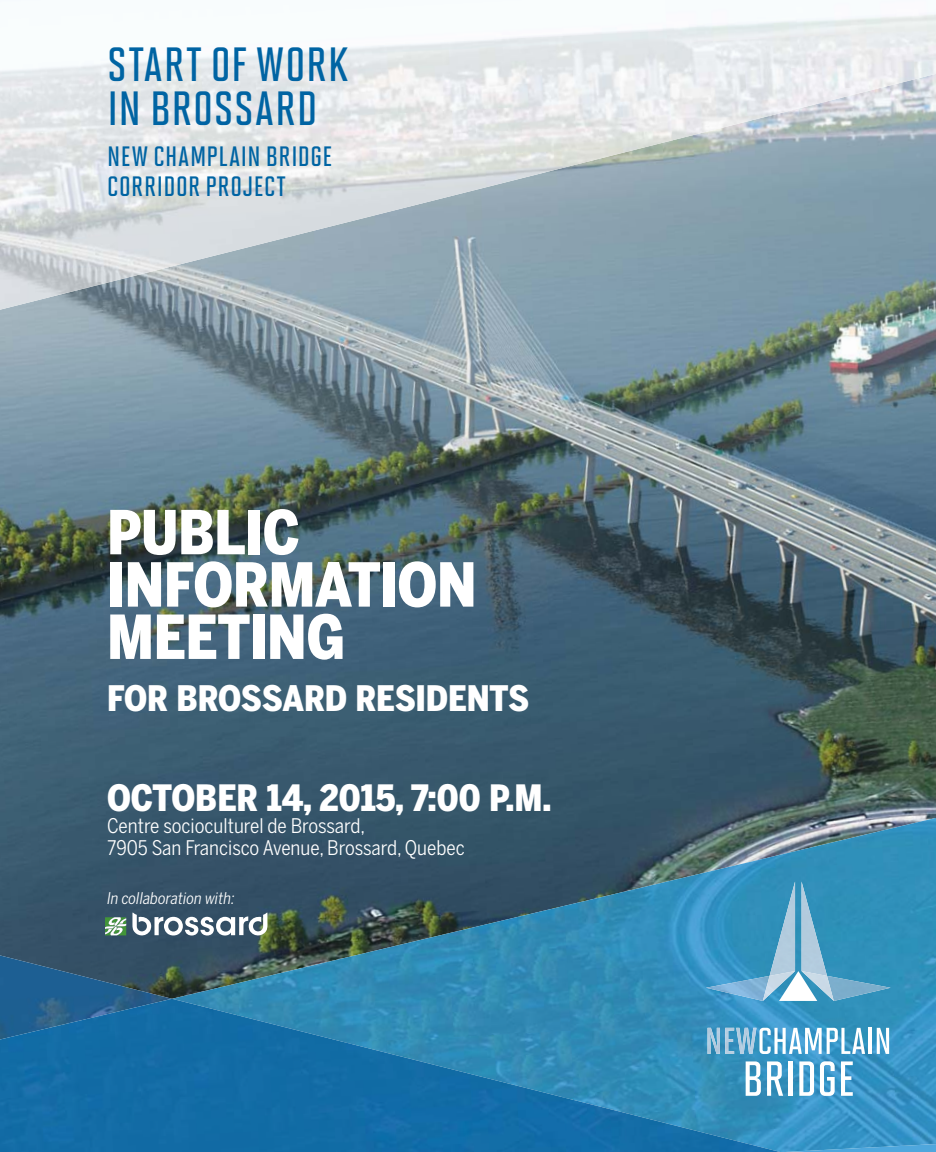
<style>
.page{position:relative;width:936px;height:1152px;background:#fff}
.page>*{position:absolute;margin:0;border:0;box-sizing:border-box;transform-origin:0 0}
.t1{font:900 60px/52.4px "Benton Sans Cond";letter-spacing:-.01em;color:#fff}
.t2{font:600 48px/44px "Solano Gothic MVB";letter-spacing:.02em;color:#0064a3}
.t3{font:900 36px "Benton Sans Cond";color:#fff}
.t4{font:900 34.8px "Benton Sans Cond";letter-spacing:-.01em;color:#fff}
.t5{font:600 28px/29.6px "Solano Gothic MVB";letter-spacing:.025em;color:#0064a3}
.t6{font:20px/22px "Benton Sans Cond";color:#fff}
.t7{font:italic 16px "Benton Sans Cond";color:#fff}
</style>
<div class="page">
<img style="left:0;top:327px;width:936px;height:515px">
<img style="left:559px;top:813px;width:377px;height:29px">
<svg style="left:0;top:842px;width:936px;height:310px;background:#35718e"></svg>
<img style="left:0;top:955px;width:172px;height:44px">
<svg style="left:781px;top:1040px;width:109px;height:112px;background:#3a96c8"></svg>
<img style="left:0;top:999px;width:781px;height:153px">
<svg style="left:0;top:150px;width:936px;height:177px;background:#869fac"></svg>
<img style="left:0;top:50px;width:340px;height:260px">
<img style="left:323px;top:28px;width:354px;height:203px">
<img style="left:665px;top:13px;width:271px;height:137px">
<img style="left:706px;top:976px;width:57px;height:25px">
<svg style="left:795px;top:971px;width:7px;height:30px"></svg>
<img style="left:763px;top:881px;width:32px;height:90px">
<img style="left:763px;top:971px;width:32px;height:30px">
<img style="left:834px;top:976px;width:57px;height:25px">
<img style="left:802px;top:881px;width:25px;height:90px">
<img style="left:802px;top:971px;width:32px;height:30px">
<img style="left:708px;top:1028px;width:12px;height:26px">
<img style="left:725px;top:1028px;width:9px;height:26px">
<img style="left:736px;top:1028px;width:20px;height:26px">
<svg style="left:759px;top:1028px;width:106px;height:26px"></svg>
<hr style="left:868px;top:1028px;width:3px;height:26px;background:#fff">
<svg style="left:877px;top:1028px;width:12px;height:26px"></svg>
<svg style="left:746px;top:1061px;width:15px;height:35px"></svg>
<svg style="left:767px;top:1061px;width:16px;height:35px"></svg>
<hr style="left:788px;top:1061px;width:4px;height:35px;background:#fff">
<svg style="left:799px;top:1061px;width:15px;height:35px"></svg>
<svg style="left:820px;top:1061px;width:15px;height:35px"></svg>
<svg style="left:841px;top:1061px;width:12px;height:35px"></svg>
<svg style="left:105px;top:917px;width:21px;height:18px"></svg>
<svg style="left:132px;top:913px;width:135px;height:23px"></svg>
<h2 class="t2" style="left:108px;top:48px;width:242px">START OF WORK<br>IN BROSSARD</h2>
<h3 class="t5" style="left:107px;top:145px;width:226px">NEW CHAMPLAIN BRIDGE<br>CORRIDOR PROJECT</h3>
<h1 class="t1" style="left:107px;top:510px;width:371px">PUBLIC<br>INFORMATION<br>MEETING</h1>
<h3 class="t4" style="left:107px;top:682px;width:424px">FOR BROSSARD RESIDENTS</h3>
<h3 class="t3" style="left:107px;top:781px;width:446px">OCTOBER 14, 2015, 7:00 P.M.</h3>
<p class="t6" style="left:107px;top:816px;width:359px">Centre socioculturel de Brossard,<br>7905 San Francisco Avenue, Brossard, Quebec</p>
<p class="t7" style="left:107px;top:890px;width:129px">In collaboration with:</p>
</div>
